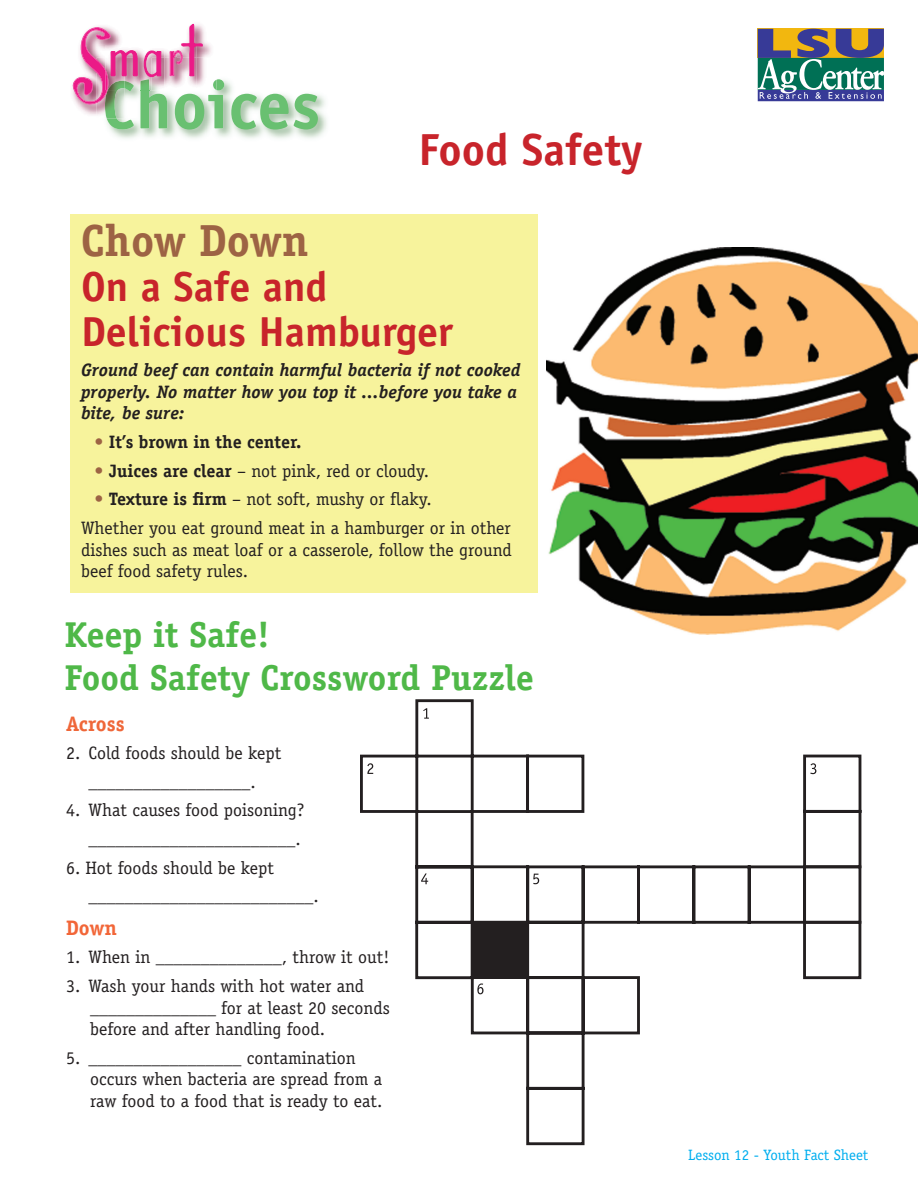
<style>
.page{position:relative;width:918px;height:1188px;background:#fff}
.page>*{position:absolute;margin:0;border:0;box-sizing:border-box;transform-origin:0 0}
.Headline{font:700 45px "Officina Sans";color:#c8242b}
.big_heads{font:700 45px "Officina Serif";color:#9d6344}
.Subhead_1{font:700 42px "Officina Sans";color:#c8242b}
.big_heads-2{font:700 36px "Officina Serif";color:#4fb848}
.Hanging_indent{font:700 21px "Officina Serif";color:#ef6739}
.Hanging_indent-2{font:700 21px "Officina Serif";color:#f26638}
.Hanging_indent-3{font:18px/21.6px "Officina Serif";color:#231f20}
.Body_text{font:18px/21.6px "Officina Serif";color:#231f20;text-align:justify}
.Body_text-2{font:italic 700 18px/21.6px "Officina Serif";color:#231f20}
.Hanging_indent-4{font:700 18px "Officina Serif";color:#231f20}
.Body_text-3{font:15px "Officina Serif";color:#00aeef}
.s1{color:#9d6344}
.s2{font-weight:700;color:#9d6344}
.s3{font-weight:700}
</style>
<div class="page">
<div style="left:70px;top:214px;width:468px;height:378px;background:#f7f39c"></div>
<img style="left:110px;top:80px;width:217px;height:59px">
<svg style="left:231px;top:94px;width:87px;height:36px;background:#9ed1a2"></svg>
<svg style="left:72px;top:24px;width:152px;height:106px"></svg>
<div style="left:758px;top:90px;width:126px;height:11px;background:#373a97"></div>
<svg style="left:758px;top:29px;width:126px;height:70px"></svg>
<img style="left:547px;top:248px;width:371px;height:387px">
<svg style="left:360px;top:699px;width:442px;height:446px"></svg>
<div style="left:472px;top:922px;width:56px;height:56px;background:#231f20"></div>
<svg style="left:423px;top:708px;width:6px;height:11px"></svg>
<svg style="left:367px;top:763px;width:6px;height:11px"></svg>
<svg style="left:802px;top:754px;width:59px;height:226px"></svg>
<svg style="left:421px;top:873px;width:7px;height:11px"></svg>
<svg style="left:533px;top:874px;width:6px;height:10px"></svg>
<svg style="left:477px;top:983px;width:7px;height:11px"></svg>
<p class="Headline" style="left:418px;top:122px;width:226px">Food Safety</p>
<p class="big_heads" style="left:81px;top:213px;width:229px">Chow Down</p>
<p class="Subhead_1" style="left:81px;top:260px;width:248px">On a Safe and</p>
<p class="Subhead_1" style="left:81px;top:305px;width:373px">Delicious Hamburger</p>
<p class="Body_text-2" style="left:81px;top:359px;width:441px">Ground beef can contain harmful bacteria if not cooked properly. No matter how you top it ...before you take a bite, be sure:</p>
<p class="Hanging_indent-4" style="left:94px;top:431px;width:208px"><span class="s1">•</span> It’s brown in the center.</p>
<p class="Hanging_indent-3" style="left:94px;top:460px;width:336px"><span class="s2">•</span> <span class="s3">Juices are clear</span> – not pink, red or cloudy.</p>
<p class="Hanging_indent-3" style="left:94px;top:488px;width:339px"><span class="s2">•</span> <span class="s3">Texture is firm</span> – not soft, mushy or flaky.</p>
<p class="Body_text" style="left:81px;top:517px;width:432px">Whether you eat ground meat in a hamburger or in other dishes such as meat loaf or a casserole, follow the ground beef food safety rules.</p>
<p class="big_heads-2" style="left:64px;top:612px;width:207px">Keep it Safe!</p>
<p class="big_heads-2" style="left:64px;top:655px;width:471px">Food Safety Crossword Puzzle</p>
<p class="Hanging_indent" style="left:66px;top:710px;width:60px">Across</p>
<p class="Hanging_indent-3" style="left:66px;top:742px;width:217px">2. Cold foods should be kept</p>
<p class="Hanging_indent-3" style="left:88px;top:771px;width:169px">__________________.</p>
<p class="Hanging_indent-3" style="left:66px;top:800px;width:240px">4. What causes food poisoning?</p>
<p class="Hanging_indent-3" style="left:88px;top:828px;width:214px">_______________________.</p>
<p class="Hanging_indent-3" style="left:66px;top:857px;width:210px">6. Hot foods should be kept</p>
<p class="Hanging_indent-3" style="left:88px;top:886px;width:232px">_________________________.</p>
<p class="Hanging_indent-2" style="left:66px;top:914px;width:52px">Down</p>
<p class="Hanging_indent-3" style="left:66px;top:946px;width:325px">1. When in ______________, throw it out!</p>
<p class="Hanging_indent-3" style="left:90px;top:975px;width:301px;text-indent:-24px">3. Wash your hands with hot water and ______________ for at least 20 seconds before and after handling food.</p>
<p class="Hanging_indent-3" style="left:90px;top:1047px;width:294px;text-indent:-24px">5. _________________ contamination occurs when bacteria are spread from a raw food to a food that is ready to eat.</p>
<p class="Body_text-3" style="left:688px;top:1146px;width:182px">Lesson 12 - Youth Fact Sheet</p>
</div>
